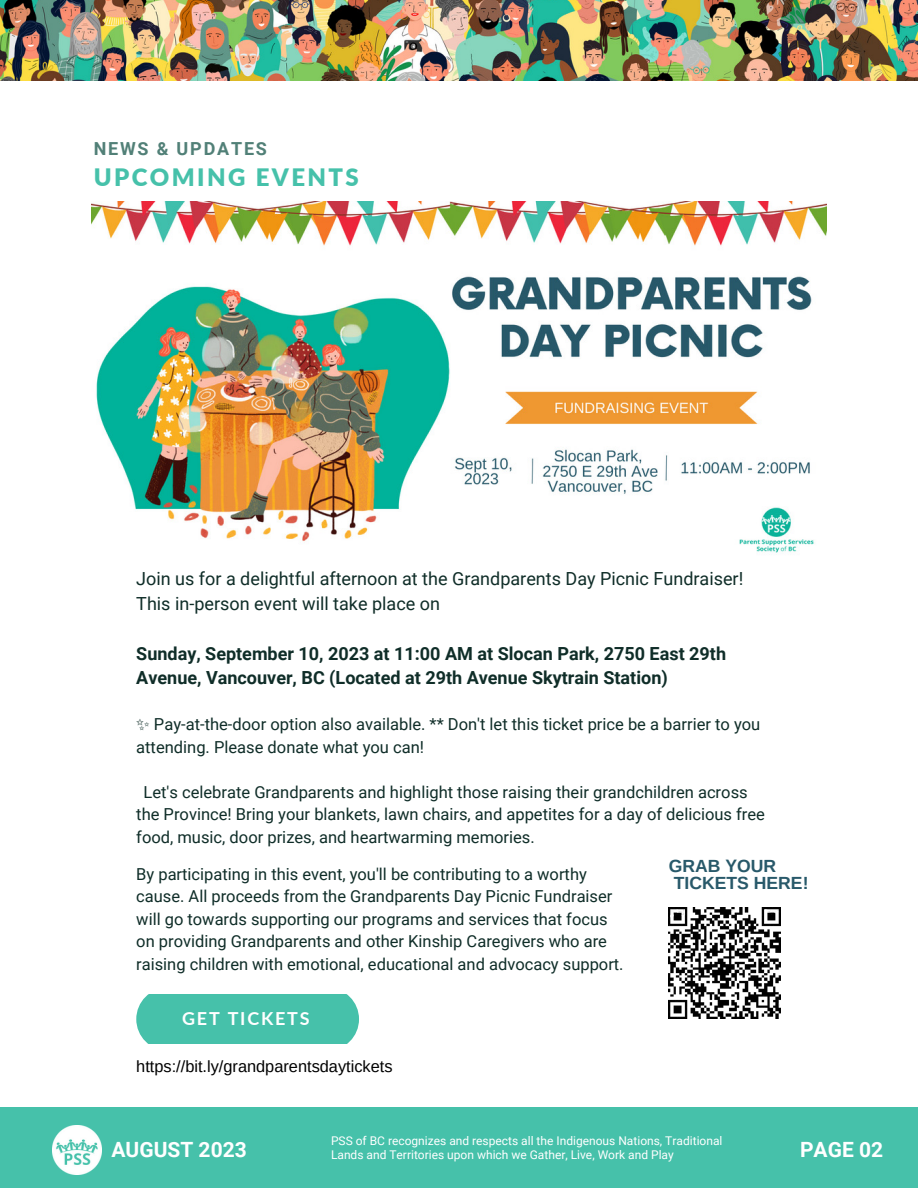
<style>
.page{position:relative;width:918px;height:1188px;background:#fff}
.page>*{position:absolute;margin:0;border:0;box-sizing:border-box;transform-origin:0 0}
.t1{font:900 24px "Lato";letter-spacing:.1em;color:#46c1aa}
.t2{font:700 21px "Roboto";color:#fff}
.t3{font:700 18px/24.8px "Roboto";color:#0f2d28}
.t4{font:18px/24.8px "Roboto";color:#0f2d28}
.t5{font:700 18px "Roboto";letter-spacing:.1em;color:#518077}
.t6{font:700 18px "Lato";letter-spacing:.1em;color:#fff}
.t7{font:700 17.55px/16.8px "Arimo";color:#28596a}
.t8{font:16.5px/22.5px "Roboto";color:#0f2d28}
.t9{font:16.35px "Arimo";color:#000}
.t10{font:12px "Roboto";color:#fff}
.s1{font-family:"Free Serif"}
</style>
<div class="page">
<img style="left:0;top:0;width:918px;height:80px">
<div style="left:0;top:1107px;width:918px;height:81px;background:#46c1aa"></div>
<img style="left:52px;top:1125px;width:50px;height:50px">
<div style="left:136px;top:994px;width:223px;height:50px;background:#46c1aa"></div>
<img style="left:92px;top:202px;width:734px;height:351px">
<img style="left:669px;top:907px;width:111px;height:112px">
<p class="t5" style="left:94px;top:136px;width:175px">NEWS &amp; UPDATES</p>
<h1 class="t1" style="left:94px;top:159px;width:267px">UPCOMING EVENTS</h1>
<p class="t4" style="left:136px;top:566px;width:609px">Join us for a delightful afternoon at the Grandparents Day Picnic Fundraiser!<br>This in-person event will take place on</p>
<p class="t3" style="left:136px;top:640px;width:591px">Sunday, September 10, 2023 at 11:00 AM at Slocan Park, 2750 East 29th<br>Avenue, Vancouver, BC (Located at 29th Avenue Skytrain Station)</p>
<p class="t8" style="left:136px;top:713px;width:626px"><span class="s1">✨</span> Pay-at-the-door option also available. ** Don't let this ticket price be a barrier to you attending. Please donate what you can!</p>
<p class="t8" style="left:136px;top:780px;width:630px">฀Let's celebrate Grandparents and highlight those raising their grandchildren across the Province! Bring your blankets, lawn chairs, and appetites for a day of delicious free food, music, door prizes, and heartwarming memories.</p>
<p class="t8" style="left:136px;top:862px;width:489px">By participating in this event, you'll be contributing to a worthy cause. All proceeds from the Grandparents Day Picnic Fundraiser will go towards supporting our programs and services that focus on providing Grandparents and other Kinship Caregivers who are raising children with emotional, educational and advocacy support.</p>
<p class="t7" style="left:669px;top:858px;width:141px">GRAB YOUR<br>TICKETS HERE!</p>
<p class="t6" style="left:182px;top:1005px;width:129px">GET TICKETS</p>
<p class="t9" style="left:136px;top:1056px;width:258px">https://bit.ly/grandparentsdaytickets</p>
<p class="t10" style="left:331px;top:1132px;width:393px">PSS of BC recognizes and respects all the Indigenous Nations, Traditional</p>
<p class="t2" style="left:111px;top:1134px;width:137px">AUGUST 2023</p>
<p class="t10" style="left:331px;top:1146px;width:344px">Lands and Territories upon which we Gather, Live, Work and Play</p>
<p class="t2" style="left:800px;top:1135px;width:85px">PAGE 02</p>
</div>
